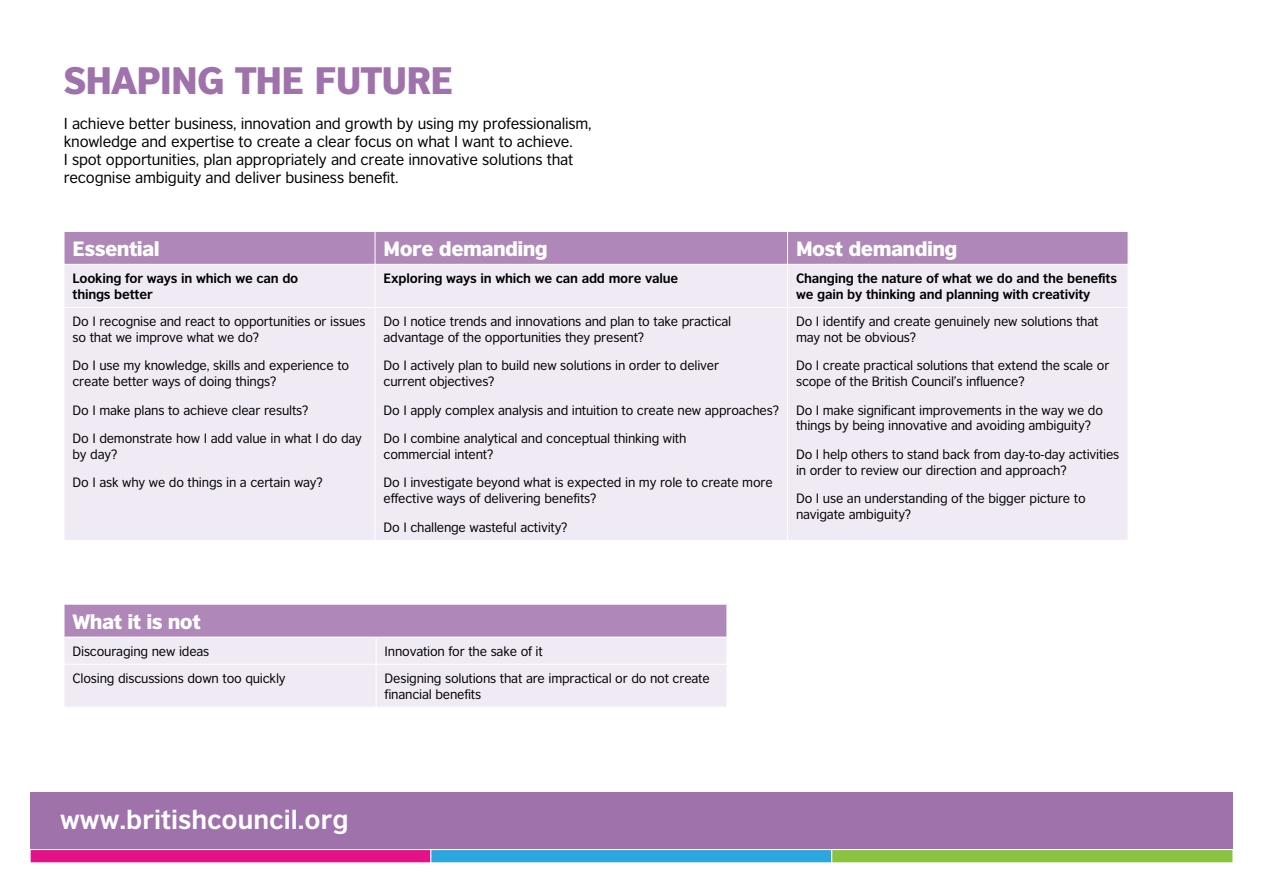
<style>
.page{position:relative;width:1263px;height:893px;background:#fff}
.page>*{position:absolute;margin:0;border:0;box-sizing:border-box;transform-origin:0 0}
.t1{font:900 36px "British Council Sans";letter-spacing:-.025em;color:#a072ac}
.t2{font:700 25.5px "British Council Sans";color:#fff}
.t3{font:900 19.5px "British Council Sans";letter-spacing:-.03em;color:#fff}
.t4{font:15px/18px "British Council Sans";letter-spacing:-.015em;color:#000}
.t5{font:12.75px/15.8px "British Council Sans";letter-spacing:-.015em;color:#000}
.t6{font:700 12.75px/15.8px "British Council Sans";letter-spacing:-.015em;color:#000}
</style>
<div class="page">
<div style="left:30px;top:793px;width:1203px;height:56px;background:#a072ac"></div>
<div style="left:30px;top:849px;width:401px;height:14px;background:#e41288;border:1px solid #fff"></div>
<div style="left:430px;top:849px;width:402px;height:14px;background:#2ba6df;border:1px solid #fff"></div>
<div style="left:831px;top:849px;width:402px;height:14px;background:#8bc341;border:1px solid #fff"></div>
<div style="left:65px;top:232px;width:1063px;height:32px;background:#af88b9"></div>
<div style="left:65px;top:265px;width:1063px;height:275px;background:#f0eaf4"></div>
<hr style="left:375px;top:232px;width:1px;height:32px;background:#fff">
<hr style="left:787px;top:232px;width:1px;height:32px;background:#fff">
<hr style="left:375px;top:265px;width:1px;height:42px;background:#fff">
<hr style="left:787px;top:265px;width:1px;height:42px;background:#fff">
<hr style="left:64px;top:307px;width:311px;height:1px;background:#fff">
<hr style="left:375px;top:307px;width:412px;height:1px;background:#fff">
<hr style="left:375px;top:308px;width:1px;height:232px;background:#fff">
<hr style="left:787px;top:307px;width:341px;height:1px;background:#fff">
<hr style="left:787px;top:308px;width:1px;height:232px;background:#fff">
<div style="left:64px;top:604px;width:663px;height:33px;background:#af88b9"></div>
<div style="left:65px;top:638px;width:661px;height:69px;background:#f0eaf4"></div>
<svg style="left:376px;top:638px;width:1px;height:26px"></svg>
<hr style="left:64px;top:664px;width:312px;height:1px;background:#fff">
<hr style="left:376px;top:664px;width:351px;height:1px;background:#fff">
<hr style="left:376px;top:664px;width:1px;height:43px;background:#fff">
<svg style="left:64px;top:638px;width:1px;height:25px"></svg>
<hr style="left:64px;top:604px;width:312px;height:1px;background:#fff">
<hr style="left:64px;top:604px;width:1px;height:33px;background:#fff">
<hr style="left:376px;top:604px;width:351px;height:1px;background:#fff">
<h1 class="t1" style="left:64px;top:57px;width:391px">Shaping the future</h1>
<p class="t4" style="left:64px;top:114px;width:529px">I achieve better business, innovation and growth by using my professionalism, knowledge and expertise to create a clear focus on what I want to achieve.<br>I spot opportunities, plan appropriately and create innovative solutions that recognise ambiguity and deliver business benefit.</p>
<h3 class="t3" style="left:73px;top:236px;width:89px">Essential</h3>
<h3 class="t3" style="left:384px;top:236px;width:166px">More demanding</h3>
<h3 class="t3" style="left:796px;top:236px;width:163px">Most demanding</h3>
<p class="t6" style="left:73px;top:270px;width:227px">Looking for ways in which we can do things better</p>
<p class="t6" style="left:384px;top:270px;width:296px">Exploring ways in which we can add more value</p>
<p class="t6" style="left:796px;top:270px;width:323px">Changing the nature of what we do and the benefits we gain by thinking and planning with creativity</p>
<p class="t5" style="left:73px;top:313px;width:295px">Do I recognise and react to opportunities or issues so that we improve what we do?</p>
<p class="t5" style="left:73px;top:358px;width:278px">Do I use my knowledge, skills and experience to create better ways of doing things?</p>
<p class="t5" style="left:73px;top:402px;width:238px">Do I make plans to achieve clear results?</p>
<p class="t5" style="left:73px;top:430px;width:291px">Do I demonstrate how I add value in what I do day by day?</p>
<p class="t5" style="left:73px;top:475px;width:252px">Do I ask why we do things in a certain way?</p>
<p class="t5" style="left:384px;top:313px;width:349px">Do I notice trends and innovations and plan to take practical advantage of the opportunities they present?</p>
<p class="t5" style="left:384px;top:358px;width:337px">Do I actively plan to build new solutions in order to deliver current objectives?</p>
<p class="t5" style="left:384px;top:402px;width:397px">Do I apply complex analysis and intuition to create new approaches?</p>
<p class="t5" style="left:384px;top:430px;width:304px">Do I combine analytical and conceptual thinking with commercial intent?</p>
<p class="t5" style="left:384px;top:475px;width:391px">Do I investigate beyond what is expected in my role to create more effective ways of delivering benefits?</p>
<p class="t5" style="left:384px;top:519px;width:186px">Do I challenge wasteful activity?</p>
<p class="t5" style="left:796px;top:313px;width:304px">Do I identify and create genuinely new solutions that may not be obvious?</p>
<p class="t5" style="left:796px;top:358px;width:315px">Do I create practical solutions that extend the scale or scope of the British Council’s influence?</p>
<p class="t5" style="left:796px;top:402px;width:308px">Do I make significant improvements in the way we do things by being innovative and avoiding ambiguity?</p>
<p class="t5" style="left:796px;top:446px;width:325px">Do I help others to stand back from day-to-day activities in order to review our direction and approach?</p>
<p class="t5" style="left:796px;top:490px;width:291px">Do I use an understanding of the bigger picture to navigate ambiguity?</p>
<h3 class="t3" style="left:73px;top:609px;width:130px">What it is not</h3>
<p class="t5" style="left:73px;top:643px;width:138px">Discouraging new ideas</p>
<p class="t5" style="left:385px;top:643px;width:160px">Innovation for the sake of it</p>
<p class="t5" style="left:73px;top:670px;width:215px">Closing discussions down too quickly</p>
<p class="t5" style="left:385px;top:670px;width:327px">Designing solutions that are impractical or do not create financial benefits</p>
<h2 class="t2" style="left:60px;top:804px;width:290px">www.britishcouncil.org</h2>
</div>
